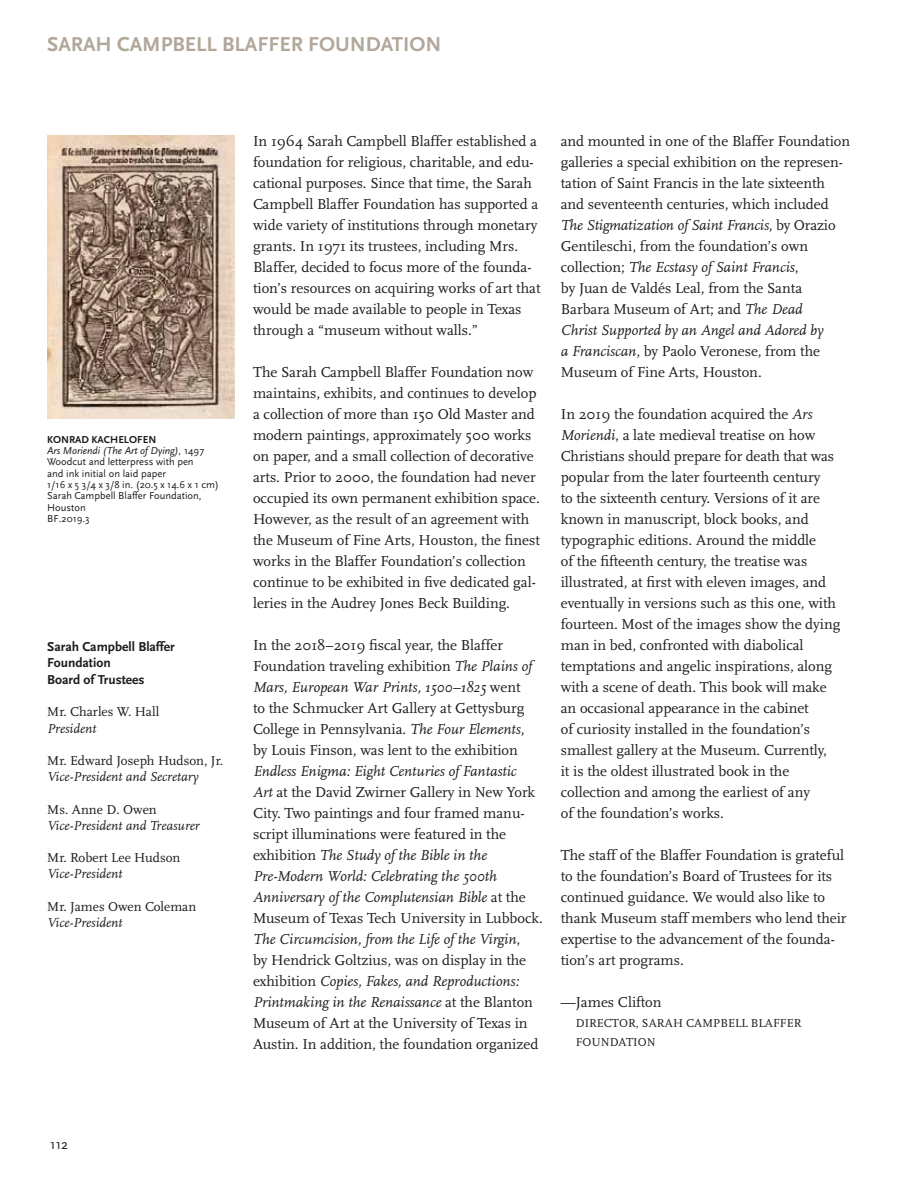
<style>
.page{position:relative;width:918px;height:1188px;background:#fff}
.page>*{position:absolute;margin:0;border:0;box-sizing:border-box;transform-origin:0 0}
.t1{font:700 21px "Scala Sans";color:#b1a79b}
.t2{font:15px/21px "Scala";color:#1c1b1a}
.t3{font:14.25px "Scala Sans";color:#1c1b1a}
.t4{font:13.5px "Scala";color:#1c1b1a}
.t5{font:italic 13.5px "Scala";color:#1c1b1a}
.t6{font:700 13.5px/16.5px "Scala Sans";color:#1c1b1a}
.t7{font:12px/19.5px "Scala";color:#1c1b1a}
.t8{font:10.5px/11.4px "Scala Sans";color:#1c1b1a}
.s1{font-weight:700}
.s2{font-style:italic}
</style>
<div class="page">
<img style="left:47px;top:135px;width:188px;height:283px">
<h1 class="t1" style="left:47px;top:36px;width:396px">SARAH CAMPBELL BLAFFER FOUNDATION</h1>
<p class="t8" style="left:47px;top:434px;width:173px"><span class="s1">KONRAD KACHELOFEN<br></span><span class="s2">Ars Moriendi (The Art of Dying),</span> 1497<br>Woodcut and letterpress with pen<br>and ink initial on laid paper<br>1/16 x 5 3/4 x 3/8 in. (20.5 x 14.6 x 1 cm)<br>Sarah Campbell Blaffer Foundation,<br>Houston<br>BF.2019.3</p>
<p class="t6" style="left:47px;top:639px;width:129px">Sarah Campbell Blaffer<br>Foundation<br>Board of Trustees</p>
<p class="t4" style="left:47px;top:705px;width:114px">Mr. Charles W. Hall</p>
<p class="t5" style="left:47px;top:721px;width:51px">President</p>
<p class="t4" style="left:47px;top:754px;width:177px">Mr. Edward Joseph Hudson, Jr.</p>
<p class="t5" style="left:47px;top:770px;width:153px">Vice-President and Secretary</p>
<p class="t4" style="left:47px;top:802px;width:111px">Ms. Anne D. Owen</p>
<p class="t5" style="left:47px;top:819px;width:154px">Vice-President and Treasurer</p>
<p class="t4" style="left:47px;top:851px;width:135px">Mr. Robert Lee Hudson</p>
<p class="t5" style="left:47px;top:867px;width:77px">Vice-President</p>
<p class="t4" style="left:47px;top:900px;width:151px">Mr. James Owen Coleman</p>
<p class="t5" style="left:47px;top:916px;width:77px">Vice-President</p>
<p class="t2" style="left:253px;top:131px;width:289px">In 1964 Sarah Campbell Blaffer established a foundation for religious, charitable, and edu&shy;cational purposes. Since that time, the Sarah Campbell Blaffer Foundation has supported a wide variety of institutions through monetary grants. In 1971 its trustees, including Mrs.<br>Blaffer, decided to focus more of the founda&shy;tion’s resources on acquiring works of art that would be made available to people in Texas through a “museum without walls.”</p>
<p class="t2" style="left:253px;top:362px;width:288px">The Sarah Campbell Blaffer Foundation now maintains, exhibits, and continues to develop a collection of more than 150 Old Master and modern paintings, approximately 500 works on paper, and a small collection of decorative arts. Prior to 2000, the foundation had never occupied its own permanent exhibition space.<br>However, as the result of an agreement with the Museum of Fine Arts, Houston, the finest works in the Blaffer Foundation’s collection continue to be exhibited in five dedicated gal&shy;leries in the Audrey Jones Beck Building.</p>
<p class="t2" style="left:253px;top:635px;width:280px">In the 2018–2019 fiscal year, the Blaffer Foundation traveling exhibition <span class="s2">The Plains of Mars, European War Prints, 1500–1825</span> went to the Schmucker Art Gallery at Gettysburg College in Pennsylvania. <span class="s2">The Four Elements</span>, by Louis Finson, was lent to the exhibition</p>
<p class="t2" style="left:253px;top:761px;width:291px"><span class="s2">Endless Enigma: Eight Centuries of Fantastic<br>Art</span> at the David Zwirner Gallery in New York City. Two paintings and four framed manu&shy;script illuminations were featured in the exhibition <span class="s2">The Study of the Bible in the Pre-Modern World: Celebrating the 500th Anniversary of the Complutensian Bible</span> at the Museum of Texas Tech University in Lubbock.<br><span class="s2">The Circumcision, from the Life of the Virgin</span>,<br>by Hendrick Goltzius, was on display in the exhibition <span class="s2">Copies, Fakes, and Reproductions:<br>Printmaking in the Renaissance</span> at the Blanton Museum of Art at the University of Texas in Austin. In addition, the foundation organized</p>
<p class="t2" style="left:561px;top:131px;width:291px">and mounted in one of the Blaffer Foundation galleries a special exhibition on the represen&shy;tation of Saint Francis in the late sixteenth and seventeenth centuries, which included <span class="s2">The Stigmatization of Saint Francis</span>, by Orazio Gentileschi, from the foundation’s own collection; <span class="s2">The Ecstasy of Saint Francis</span>,<br>by Juan de Valdés Leal, from the Santa Barbara Museum of Art; and <span class="s2">The Dead<br>Christ Supported by an Angel and Adored by<br>a Franciscan</span>, by Paolo Veronese, from the Museum of Fine Arts, Houston.</p>
<p class="t2" style="left:561px;top:404px;width:281px">In 2019 the foundation acquired the <span class="s2">Ars Moriendi</span>, a late medieval treatise on how Christians should prepare for death that was popular from the later fourteenth century<br>to the sixteenth century. Versions of it are known in manuscript, block books, and typographic editions. Around the middle<br>of the fifteenth century, the treatise was illustrated, at first with eleven images, and eventually in versions such as this one, with fourteen. Most of the images show the dying man in bed, confronted with diabolical temptations and angelic inspirations, along with a scene of death. This book will make an occasional appearance in the cabinet<br>of curiosity installed in the foundation’s smallest gallery at the Museum. Currently,<br>it is the oldest illustrated book in the collection and among the earliest of any<br>of the foundation’s works.</p>
<p class="t2" style="left:561px;top:845px;width:287px">The staff of the Blaffer Foundation is grateful to the foundation’s Board of Trustees for its continued guidance. We would also like to thank Museum staff members who lend their expertise to the advancement of the founda&shy;tion’s art programs.</p>
<p class="t2" style="left:561px;top:992px;width:102px">—James Clifton</p>
<p class="t7" style="left:576px;top:1013px;width:227px">DIRECTOR, SARAH CAMPBELL BLAFFER<br>FOUNDATION</p>
<p class="t3" style="left:50px;top:1138px;width:20px">112</p>
</div>
